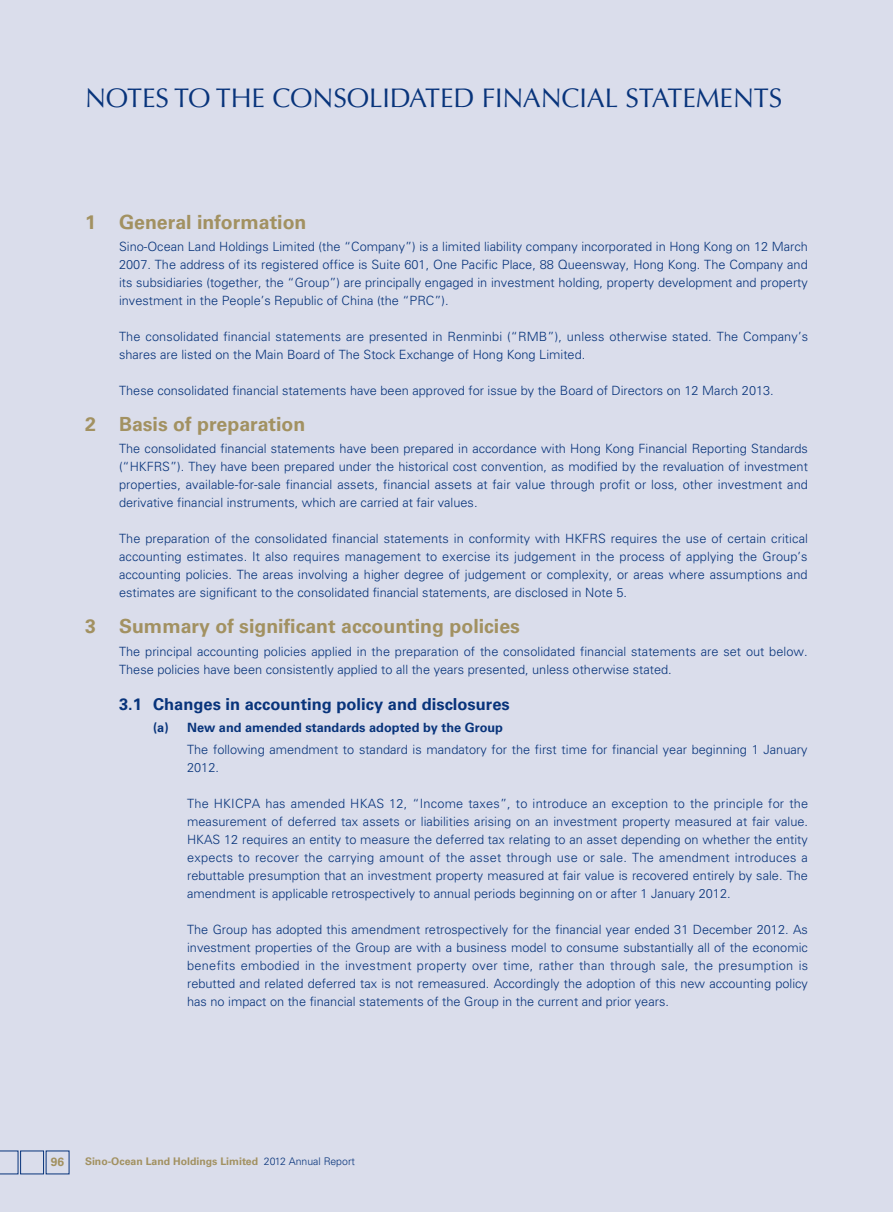
<style>
.page{position:relative;width:893px;height:1212px;background:#daddeb}
.page>*{position:absolute;margin:0;border:0;box-sizing:border-box;transform-origin:0 0}
.t1{font:27px "Optima LT Std";letter-spacing:-.005em;color:#08347b}
.t2{font:700 19.5px "Univers LT Std";color:#a29161}
.t3{font:700 16.5px "Univers LT Std";color:#08347b}
.t4{font:300 12.75px/18px "Univers LT Std";color:#08347b;text-align:justify}
.t5{font:700 12.75px "Univers LT Std";color:#08347b}
.t6{font:700 12px "Univers LT Std";color:#a29161}
.t7{font:700 10.5px "Univers LT Std";color:#a29161}
.s1{font-weight:300;color:#08347b}
</style>
<div class="page">
<svg style="left:0;top:1151px;width:18px;height:23px"></svg>
<div style="left:20px;top:1151px;width:24px;height:23px;border:1px solid #08347b"></div>
<h1 class="t1" style="left:85px;top:83px;width:699px">NOTES TO THE CONSOLIDATED FINANCIAL STATEMENTS</h1>
<h2 class="t2" style="left:85px;top:210px;width:223px">1 General information</h2>
<p class="t4" style="left:119px;top:238px;width:690px">Sino-Ocean Land Holdings Limited (the “Company”) is a limited liability company incorporated in Hong Kong on 12 March 2007. The address of its registered office is Suite 601, One Pacific Place, 88 Queensway, Hong Kong. The Company and its subsidiaries (together, the “Group”) are principally engaged in investment holding, property development and property investment in the People’s Republic of China (the “PRC”).</p>
<p class="t4" style="left:119px;top:328px;width:690px">The consolidated financial statements are presented in Renminbi (“RMB”), unless otherwise stated. The Company’s shares are listed on the Main Board of The Stock Exchange of Hong Kong Limited.</p>
<p class="t4" style="left:119px;top:382px;width:656px">These consolidated financial statements have been approved for issue by the Board of Directors on 12 March 2013.</p>
<h2 class="t2" style="left:85px;top:413px;width:222px">2 Basis of preparation</h2>
<p class="t4" style="left:119px;top:440px;width:690px">The consolidated financial statements have been prepared in accordance with Hong Kong Financial Reporting Standards (“HKFRS”). They have been prepared under the historical cost convention, as modified by the revaluation of investment properties, available-for-sale financial assets, financial assets at fair value through profit or loss, other investment and derivative financial instruments, which are carried at fair values.</p>
<p class="t4" style="left:119px;top:530px;width:690px">The preparation of the consolidated financial statements in conformity with HKFRS requires the use of certain critical accounting estimates. It also requires management to exercise its judgement in the process of applying the Group’s accounting policies. The areas involving a higher degree of judgement or complexity, or areas where assumptions and estimates are significant to the consolidated financial statements, are disclosed in Note 5.</p>
<h2 class="t2" style="left:85px;top:615px;width:436px">3 Summary of significant accounting policies</h2>
<p class="t4" style="left:119px;top:642px;width:690px">The principal accounting policies applied in the preparation of the consolidated financial statements are set out below.<br>These policies have been consistently applied to all the years presented, unless otherwise stated.</p>
<p class="t3" style="left:119px;top:694px;width:392px">3.1 Changes in accounting policy and disclosures</p>
<p class="t5" style="left:153px;top:720px;width:352px">(a) New and amended standards adopted by the Group</p>
<p class="t4" style="left:187px;top:741px;width:622px">The following amendment to standard is mandatory for the first time for financial year beginning 1 January<br>2012.</p>
<p class="t4" style="left:187px;top:795px;width:623px">The HKICPA has amended HKAS 12, “Income taxes”, to introduce an exception to the principle for the measurement of deferred tax assets or liabilities arising on an investment property measured at fair value.<br>HKAS 12 requires an entity to measure the deferred tax relating to an asset depending on whether the entity expects to recover the carrying amount of the asset through use or sale. The amendment introduces a rebuttable presumption that an investment property measured at fair value is recovered entirely by sale. The amendment is applicable retrospectively to annual periods beginning on or after 1 January 2012.</p>
<p class="t4" style="left:187px;top:921px;width:623px">The Group has adopted this amendment retrospectively for the financial year ended 31 December 2012. As investment properties of the Group are with a business model to consume substantially all of the economic benefits embodied in the investment property over time, rather than through sale, the presumption is rebutted and related deferred tax is not remeasured. Accordingly the adoption of this new accounting policy has no impact on the financial statements of the Group in the current and prior years.</p>
<p class="t6" style="left:51px;top:1155px;width:15px">96</p>
<p class="t7" style="left:85px;top:1155px;width:271px">Sino-Ocean Land Holdings Limited <span class="s1">2012 Annual Report</span></p>
</div>
